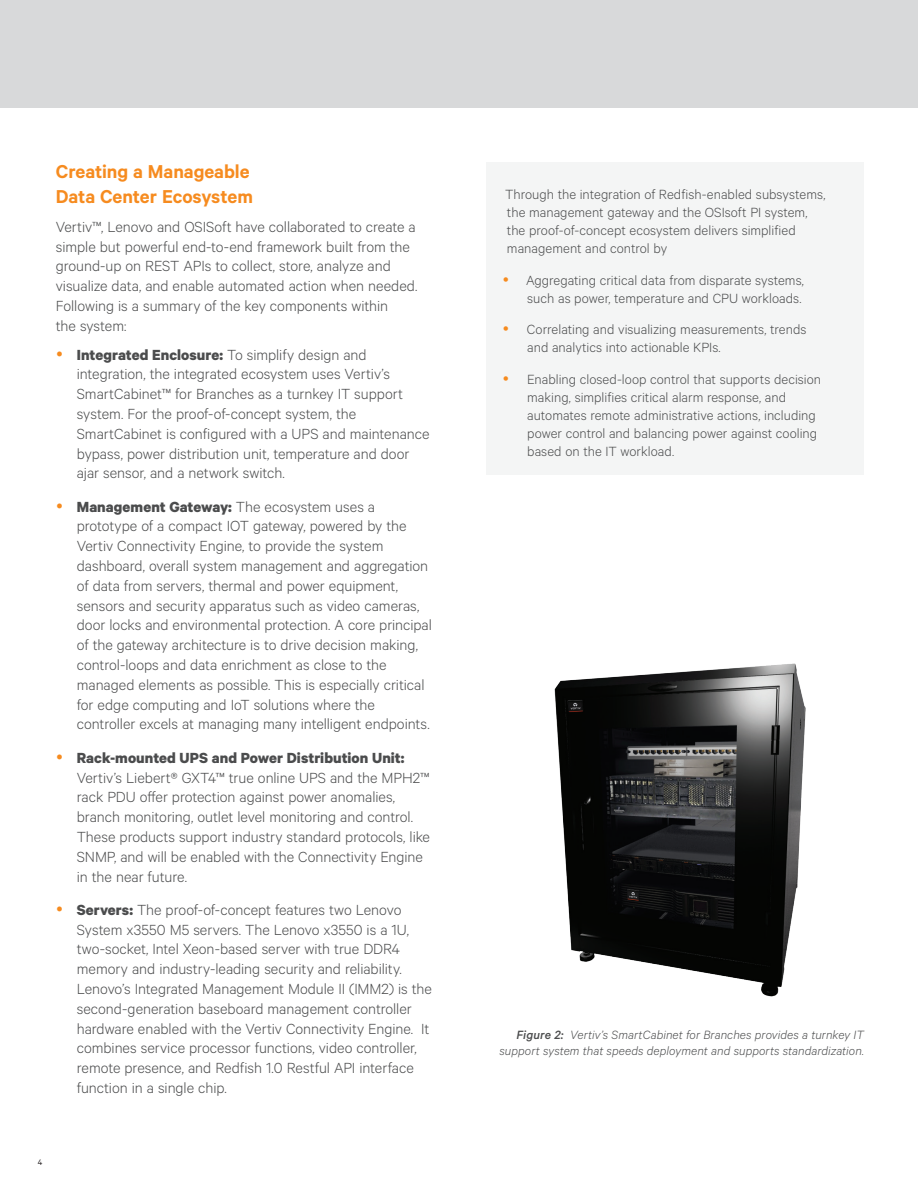
<style>
.page{position:relative;width:918px;height:1188px;background:#fff}
.page>*{position:absolute;margin:0;border:0;box-sizing:border-box;transform-origin:0 0}
.t1{font:600 21px/25.2px "Calibre";color:#f68b1f}
.t2{font:300 16.5px/19.8px "Calibre";color:#4b4c4d}
.t3{font:700 16.5px "Calibre";letter-spacing:.005em;color:#4b4c4d}
.t4{font:300 15px/18px "Calibre";color:#4b4c4d}
.t5{font:italic 300 13.5px/16.2px "Calibre";letter-spacing:.005em;color:#4b4c4d;text-align:right}
.t6{font:9px "Calibre";color:#231f20}
.s1{font-weight:700}
.s2{font-weight:500}
</style>
<div class="page">
<div style="left:0;top:0;width:918px;height:108px;background:#d8d9da"></div>
<div style="left:486px;top:162px;width:378px;height:312px;background:#f4f5f5"></div>
<img style="left:554px;top:663px;width:252px;height:334px">
<p class="t1" style="left:56px;top:158px;width:199px">Creating a Manageable<br>Data Center Ecosystem</p>
<p class="t2" style="left:56px;top:216px;width:363px">Vertiv™, Lenovo and OSISoft have collaborated to create a simple but powerful end-to-end framework built from the ground-up on REST APIs to collect, store, analyze and visualize data, and enable automated action when needed.<br>Following is a summary of the key components within<br>the system:</p>
<p class="t2" style="left:77px;top:344px;width:354px"><span class="s1">Integrated Enclosure:</span> To simplify design and integration, the integrated ecosystem uses Vertiv’s SmartCabinet™ for Branches as a turnkey IT support system. For the proof-of-concept system, the SmartCabinet is configured with a UPS and maintenance bypass, power distribution unit, temperature and door ajar sensor, and a network switch.</p>
<p class="t2" style="left:77px;top:496px;width:357px"><span class="s1">Management Gateway:</span> The ecosystem uses a prototype of a compact IOT gateway, powered by the Vertiv Connectivity Engine, to provide the system dashboard, overall system management and aggregation of data from servers, thermal and power equipment, sensors and security apparatus such as video cameras, door locks and environmental protection. A core principal of the gateway architecture is to drive decision making, control-loops and data enrichment as close to the managed elements as possible. This is especially critical for edge computing and IoT solutions where the controller excels at managing many intelligent endpoints.</p>
<p class="t3" style="left:77px;top:748px;width:329px">Rack-mounted UPS and Power Distribution Unit:</p>
<p class="t2" style="left:77px;top:767px;width:355px">Vertiv’s Liebert® GXT4™ true online UPS and the MPH2™ rack PDU offer protection against power anomalies, branch monitoring, outlet level monitoring and control.<br>These products support industry standard protocols, like SNMP, and will be enabled with the Connectivity Engine in the near future.</p>
<p class="t2" style="left:77px;top:899px;width:357px"><span class="s1">Servers:</span> The proof-of-concept features two Lenovo System x3550 M5 servers. The Lenovo x3550 is a 1U, two-socket, Intel Xeon-based server with true DDR4 memory and industry-leading security and reliability.<br>Lenovo’s Integrated Management Module II (IMM2) is the second-generation baseboard management controller hardware enabled with the Vertiv Connectivity Engine. It combines service processor functions, video controller, remote presence, and Redfish 1.0 Restful API interface function in a single chip.</p>
<p class="t6" style="left:38px;top:1157px;width:6px">4</p>
<p class="t4" style="left:505px;top:185px;width:322px">Through the integration of Redfish-enabled subsystems, the management gateway and the OSIsoft PI system, the proof-of-concept ecosystem delivers simplified management and control by</p>
<p class="t4" style="left:526px;top:270px;width:280px">Aggregating critical data from disparate systems, such as power, temperature and CPU workloads.</p>
<p class="t4" style="left:527px;top:320px;width:281px">Correlating and visualizing measurements, trends and analytics into actionable KPIs.</p>
<p class="t4" style="left:527px;top:369px;width:296px">Enabling closed-loop control that supports decision making, simplifies critical alarm response, and automates remote administrative actions, including power control and balancing power against cooling based on the IT workload.</p>
<p class="t5" style="left:499px;top:1026px;width:366px"><span class="s2">Figure 2:</span> Vertiv’s SmartCabinet for Branches provides a turnkey IT support system that speeds deployment and supports standardization.</p>
</div>
